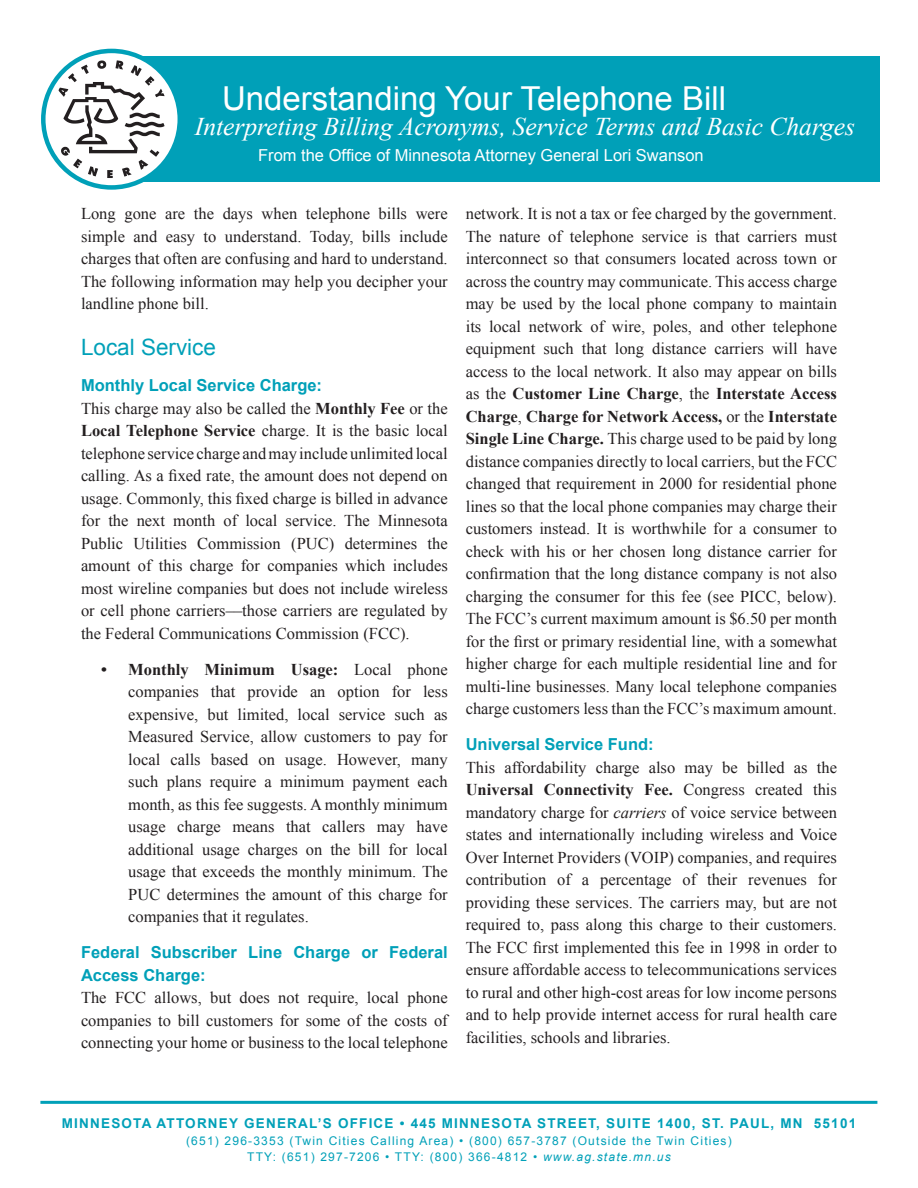
<style>
.page{position:relative;width:918px;height:1188px;background:#fff}
.page>*{position:absolute;margin:0;border:0;box-sizing:border-box;transform-origin:0 0}
.h1{font:33px "Arial";color:#fff}
.h3{font:italic 25.5px "Times New Roman";color:#fff}
.h2{font:22.5px "Arial";color:#00a0b8}
.p_1{font:16.5px/22.5px "Times New Roman";color:#231f20;text-align:justify}
.li{font:16.5px/22.5px "Times New Roman";color:#231f20;text-align:justify}
.p{font:16.5px/22.5px "Times New Roman";color:#231f20;text-align:justify}
.h3-2{font:700 16.5px/22.5px "Arial";color:#00a0b8}
.t1{font:16.5px "Arial";color:#fff}
.sub{font:700 13.5px "Arial";letter-spacing:.09em;color:#00a0b8}
.sub-2{font:12px/16.5px "Arial";letter-spacing:.1em;color:#00a0b8;text-align:center}
.s1{font-weight:700}
.s2{font-style:italic}
</style>
<div class="page">
<div style="left:112px;top:57px;width:768px;height:125px;background:#00a0b8"></div>
<svg style="left:43px;top:51px;width:137px;height:136px"></svg>
<svg style="left:58px;top:60px;width:107px;height:118px"></svg>
<div style="left:41px;top:49px;width:141px;height:141px;border:4px solid #00a0b8;border-radius:50%"></div>
<hr style="left:40px;top:1101px;width:837px;height:3px;background:#00a0b8">
<h1 class="h1" style="left:222px;top:77px;width:505px">Understanding Your Telephone Bill</h1>
<h3 class="h3" style="left:195px;top:109px;width:662px">Interpreting Billing Acronyms, Service Terms and Basic Charges</h3>
<p class="t1" style="left:258px;top:144px;width:447px">From the Office of Minnesota Attorney General Lori Swanson</p>
<p class="p" style="left:81px;top:202px;width:368px">Long gone are the days when telephone bills were simple and easy to understand. Today, bills include charges that often are confusing and hard to understand.<br>The following information may help you decipher your landline phone bill.</p>
<h2 class="h2" style="left:81px;top:333px;width:137px">Local Service</h2>
<h3 class="h3-2" style="left:81px;top:375px;width:243px">Monthly Local Service Charge:</h3>
<p class="p_1" style="left:81px;top:397px;width:368px">This charge may also be called the <span class="s1">Monthly Fee</span> or the <span class="s1">Local Telephone Service</span> charge. It is the basic local telephone service charge and may include unlimited local calling. As a fixed rate, the amount does not depend on usage. Commonly, this fixed charge is billed in advance for the next month of local service. The Minnesota Public Utilities Commission (PUC) determines the amount of this charge for companies which includes most wireline companies but does not include wireless or cell phone carriers––those carriers are regulated by the Federal Communications Commission (FCC).</p>
<p class="li" style="left:128px;top:658px;width:321px;text-indent:-27px"><span class="s1">• Monthly Minimum Usage:</span> Local phone companies that provide an option for less expensive, but limited, local service such as Measured Service, allow customers to pay for local calls based on usage. However, many such plans require a minimum payment each month, as this fee suggests. A monthly minimum usage charge means that callers may have additional usage charges on the bill for local usage that exceeds the monthly minimum. The PUC determines the amount of this charge for companies that it regulates.</p>
<h3 class="h3-2" style="left:81px;top:942px;width:368px">Federal Subscriber Line Charge or Federal<br>Access Charge:</h3>
<p class="p_1" style="left:81px;top:986px;width:368px">The FCC allows, but does not require, local phone companies to bill customers for some of the costs of connecting your home or business to the local telephone</p>
<p class="p_1" style="left:466px;top:202px;width:373px">network. It is not a tax or fee charged by the government.<br>The nature of telephone service is that carriers must interconnect so that consumers located across town or across the country may communicate. This access charge may be used by the local phone company to maintain its local network of wire, poles, and other telephone equipment such that long distance carriers will have access to the local network. It also may appear on bills as the <span class="s1">Customer Line Charge</span>, the <span class="s1">Interstate Access Charge</span>, <span class="s1">Charge for Network Access,</span> or the <span class="s1">Interstate Single Line Charge.</span> This charge used to be paid by long distance companies directly to local carriers, but the FCC changed that requirement in 2000 for residential phone lines so that the local phone companies may charge their customers instead. It is worthwhile for a consumer to check with his or her chosen long distance carrier for confirmation that the long distance company is not also charging the consumer for this fee (see PICC, below).<br>The FCC’s current maximum amount is $6.50 per month for the first or primary residential line, with a somewhat higher charge for each multiple residential line and for multi-line businesses. Many local telephone companies charge customers less than the FCC’s maximum amount.</p>
<h3 class="h3-2" style="left:466px;top:734px;width:189px">Universal Service Fund:</h3>
<p class="p_1" style="left:466px;top:756px;width:373px">This affordability charge also may be billed as the <span class="s1">Universal Connectivity Fee.</span> Congress created this mandatory charge for <span class="s2">carriers</span> of voice service between states and internationally including wireless and Voice Over Internet Providers (VOIP) companies, and requires contribution of a percentage of their revenues for providing these services. The carriers may, but are not required to, pass along this charge to their customers.<br>The FCC first implemented this fee in 1998 in order to ensure affordable access to telecommunications services to rural and other high-cost areas for low income persons and to help provide internet access for rural health care facilities, schools and libraries.</p>
<p class="sub" style="left:62px;top:1115px;width:796px">MINNESOTA ATTORNEY GENERAL’S OFFICE • 445 MINNESOTA STREET, SUITE 1400, ST. PAUL, MN 55101</p>
<p class="sub-2" style="left:186px;top:1133px;width:547px">(651) 296-3353 (Twin Cities Calling Area) • (800) 657-3787 (Outside the Twin Cities)<br>TTY: (651) 297-7206 • TTY: (800) 366-4812 • <span class="s2">www.ag.state.mn.us</span></p>
</div>
